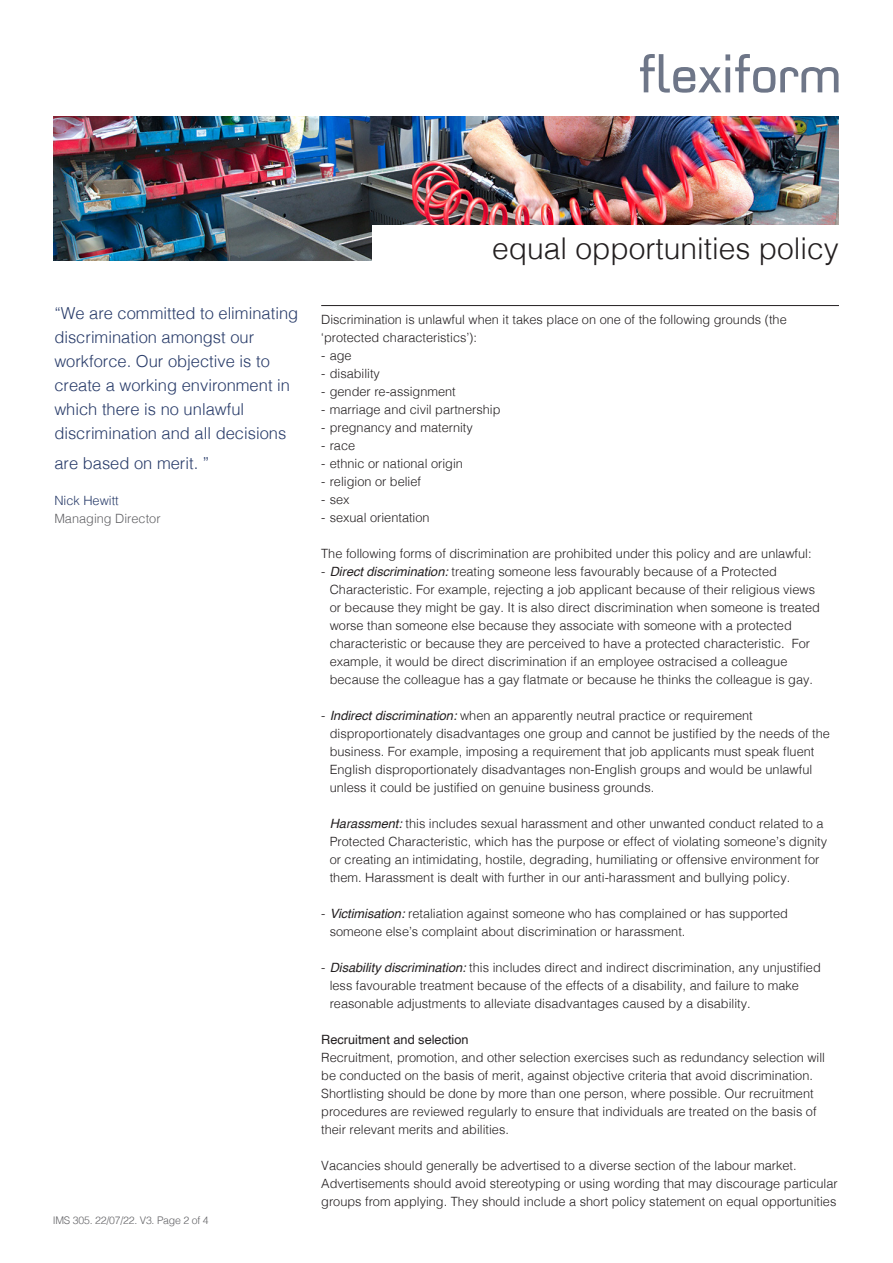
<style>
.page{position:relative;width:893px;height:1263px;background:#fff}
.page>*{position:absolute;margin:0;border:0;box-sizing:border-box;transform-origin:0 0}
.t1{font:300 30px "Helvetica";color:#231f20}
.t2{font:300 16.5px/24px "Helvetica";color:#283b69}
.Main_Body_of_Text{font:300 12.75px/18px "Helvetica";color:#231f20}
.Subheadings{font:12.75px "Helvetica";color:#231f20}
.t3{font:300 12.75px "Helvetica";color:#636366}
.t4{font:300 12.75px "Helvetica";color:#283b69}
.t5{font:300 10.5px "Helvetica";letter-spacing:-.02em;color:#636366}
.s1{font-weight:400;font-style:italic}
</style>
<div class="page">
<svg style="left:640px;top:54px;width:198px;height:39px"></svg>
<img style="left:54px;top:117px;width:784px;height:143px">
<hr style="left:321px;top:305px;width:518px;height:1px;background:#231f20">
<div style="left:372px;top:225px;width:467px;height:46px;background:#fff"></div>
<p class="t2" style="left:54px;top:300px;width:245px">“We are committed to eliminating discrimination amongst our workforce. Our objective is to create a working environment in which there is no unlawful discrimination and all decisions</p>
<p class="t2" style="left:54px;top:450px;width:156px">are based on merit. ”</p>
<p class="t4" style="left:54px;top:489px;width:66px">Nick Hewitt</p>
<p class="t3" style="left:54px;top:507px;width:108px">Managing Director</p>
<p class="t5" style="left:53px;top:1211px;width:157px">IMS 305. 22/07/22. V3. Page 2 of 4</p>
<p class="t1" style="left:492px;top:223px;width:348px">equal opportunities policy</p>
<p class="Main_Body_of_Text" style="left:321px;top:309px;width:467px">Discrimination is unlawful when it takes place on one of the following grounds (the ‘protected characteristics’):</p>
<p class="Main_Body_of_Text" style="left:321px;top:345px;width:32px">- age</p>
<p class="Main_Body_of_Text" style="left:321px;top:363px;width:60px">- disability</p>
<p class="Main_Body_of_Text" style="left:321px;top:381px;width:136px">- gender re-assignment</p>
<p class="Main_Body_of_Text" style="left:321px;top:399px;width:181px">- marriage and civil partnership</p>
<p class="Main_Body_of_Text" style="left:321px;top:417px;width:153px">- pregnancy and maternity</p>
<p class="Main_Body_of_Text" style="left:321px;top:435px;width:36px">- race</p>
<p class="Main_Body_of_Text" style="left:321px;top:453px;width:143px">- ethnic or national origin</p>
<p class="Main_Body_of_Text" style="left:321px;top:471px;width:101px">- religion or belief</p>
<p class="Main_Body_of_Text" style="left:321px;top:489px;width:30px">- sex</p>
<p class="Main_Body_of_Text" style="left:321px;top:507px;width:110px">- sexual orientation</p>
<p class="Main_Body_of_Text" style="left:321px;top:543px;width:492px">The following forms of discrimination are prohibited under this policy and are unlawful:</p>
<p class="Main_Body_of_Text" style="left:330px;top:561px;width:492px;text-indent:-9px">- <span class="s1">Direct discrimination:</span> treating someone less favourably because of a Protected Characteristic. For example, rejecting a job applicant because of their religious views or because they might be gay. It is also direct discrimination when someone is treated worse than someone else because they associate with someone with a protected characteristic or because they are perceived to have a protected characteristic. For example, it would be direct discrimination if an employee ostracised a colleague because the colleague has a gay flatmate or because he thinks the colleague is gay.</p>
<p class="Main_Body_of_Text" style="left:330px;top:705px;width:502px;text-indent:-9px">- <span class="s1">Indirect discrimination:</span> when an apparently neutral practice or requirement disproportionately disadvantages one group and cannot be justified by the needs of the business. For example, imposing a requirement that job applicants must speak fluent English disproportionately disadvantages non-English groups and would be unlawful unless it could be justified on genuine business grounds.</p>
<p class="Main_Body_of_Text" style="left:330px;top:813px;width:499px"><span class="s1">Harassment:</span> this includes sexual harassment and other unwanted conduct related to a Protected Characteristic, which has the purpose or effect of violating someone’s dignity or creating an intimidating, hostile, degrading, humiliating or offensive environment for them. Harassment is dealt with further in our anti-harassment and bullying policy.</p>
<p class="Main_Body_of_Text" style="left:330px;top:903px;width:460px;text-indent:-9px">- <span class="s1">Victimisation:</span> retaliation against someone who has complained or has supported someone else’s complaint about discrimination or harassment.</p>
<p class="Main_Body_of_Text" style="left:330px;top:957px;width:493px;text-indent:-9px">- <span class="s1">Disability discrimination:</span> this includes direct and indirect discrimination, any unjustified less favourable treatment because of the effects of a disability, and failure to make reasonable adjustments to alleviate disadvantages caused by a disability.</p>
<p class="Subheadings" style="left:321px;top:1029px;width:149px">Recruitment and selection</p>
<p class="Main_Body_of_Text" style="left:321px;top:1047px;width:505px">Recruitment, promotion, and other selection exercises such as redundancy selection will be conducted on the basis of merit, against objective criteria that avoid discrimination.<br>Shortlisting should be done by more than one person, where possible. Our recruitment procedures are reviewed regularly to ensure that individuals are treated on the basis of their relevant merits and abilities.</p>
<p class="Main_Body_of_Text" style="left:321px;top:1155px;width:518px">Vacancies should generally be advertised to a diverse section of the labour market.<br>Advertisements should avoid stereotyping or using wording that may discourage particular groups from applying. They should include a short policy statement on equal opportunities</p>
</div>
